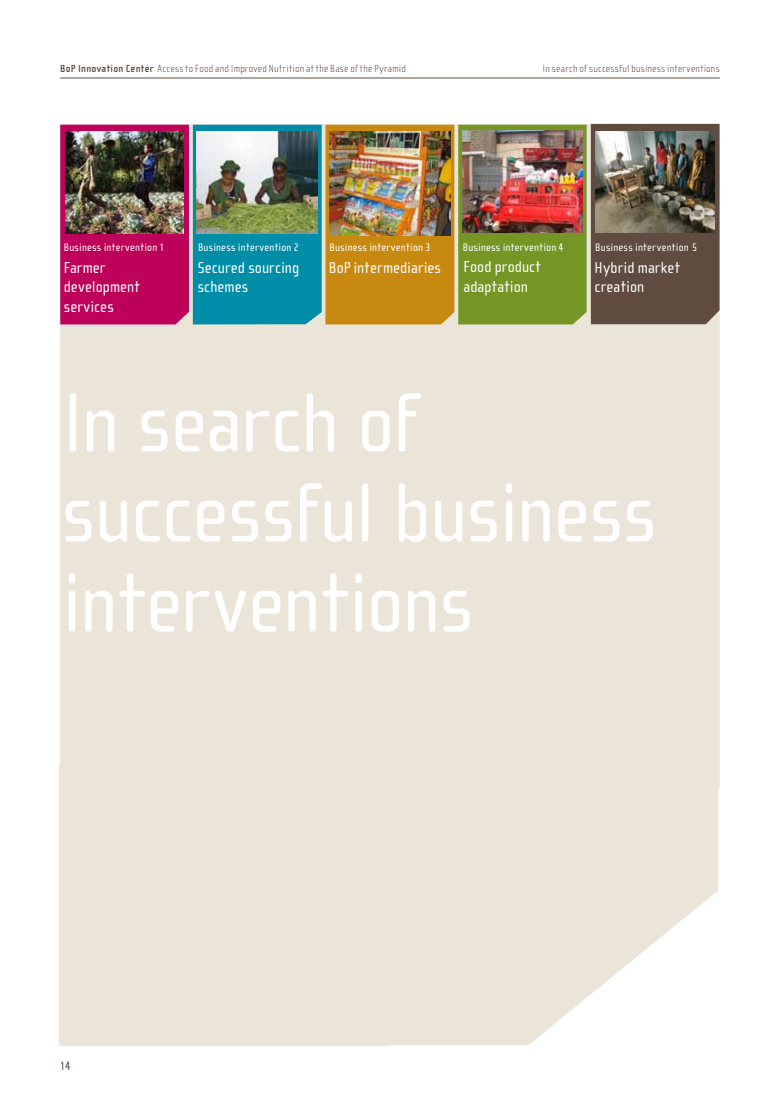
<style>
.page{position:relative;width:780px;height:1117px;background:#fff}
.page>*{position:absolute;margin:0;border:0;box-sizing:border-box;transform-origin:0 0}
.t1{font:86.25px/90px "Cholla Sans OT";letter-spacing:-.01em;color:#fff}
.t2{font:16.25px/19.5px "Cholla Sans OT";letter-spacing:.01em;color:#fff}
.t3{font:12.5px "Cholla Sans OT";color:#5f4b3f}
.t4{font:11.25px "Cholla Sans OT";letter-spacing:.025em;color:#fff}
.t5{font:100 10.62px "Cholla Sans OT";letter-spacing:.03em;color:#5f4b3f}
.s1{font-weight:700}
</style>
<div class="page">
<hr style="left:60px;top:78px;width:659px;height:1px;background:#5f4b3f">
<div style="left:60px;top:324px;width:659px;height:721px;background:#eae4d9"></div>
<svg style="left:60px;top:124px;width:659px;height:200px;background:#7e6b53"></svg>
<img style="left:65px;top:131px;width:119px;height:103px">
<img style="left:197px;top:131px;width:120px;height:103px">
<img style="left:330px;top:131px;width:120px;height:104px">
<img style="left:463px;top:131px;width:119px;height:101px">
<img style="left:596px;top:131px;width:118px;height:102px">
<svg style="left:59px;top:764px;width:659px;height:280px;background:#ebe6db"></svg>
<p class="t5" style="left:60px;top:62px;width:347px"><span class="s1">BoP Innovation Center</span> Access to Food and Improved Nutrition at the Base of the Pyramid</p>
<p class="t5" style="left:542px;top:63px;width:179px">In search of successful business interventions</p>
<p class="t4" style="left:64px;top:241px;width:102px">Business intervention 1</p>
<p class="t4" style="left:198px;top:241px;width:102px">Business intervention 2</p>
<p class="t4" style="left:329px;top:241px;width:102px">Business intervention 3</p>
<p class="t4" style="left:463px;top:241px;width:102px">Business intervention 4</p>
<p class="t4" style="left:595px;top:241px;width:103px">Business intervention 5</p>
<h2 class="t2" style="left:463px;top:257px;width:79px">Food product adaptation</h2>
<h2 class="t2" style="left:64px;top:258px;width:77px">Farmer development services</h2>
<h2 class="t2" style="left:198px;top:258px;width:103px">Secured sourcing schemes</h2>
<h2 class="t2" style="left:329px;top:258px;width:114px">BoP intermediaries</h2>
<h2 class="t2" style="left:594px;top:258px;width:87px">Hybrid market creation</h2>
<h1 class="t1" style="left:61px;top:379px;width:597px">In search of successful business interventions</h1>
<p class="t3" style="left:60px;top:1058px;width:12px">14</p>
</div>
